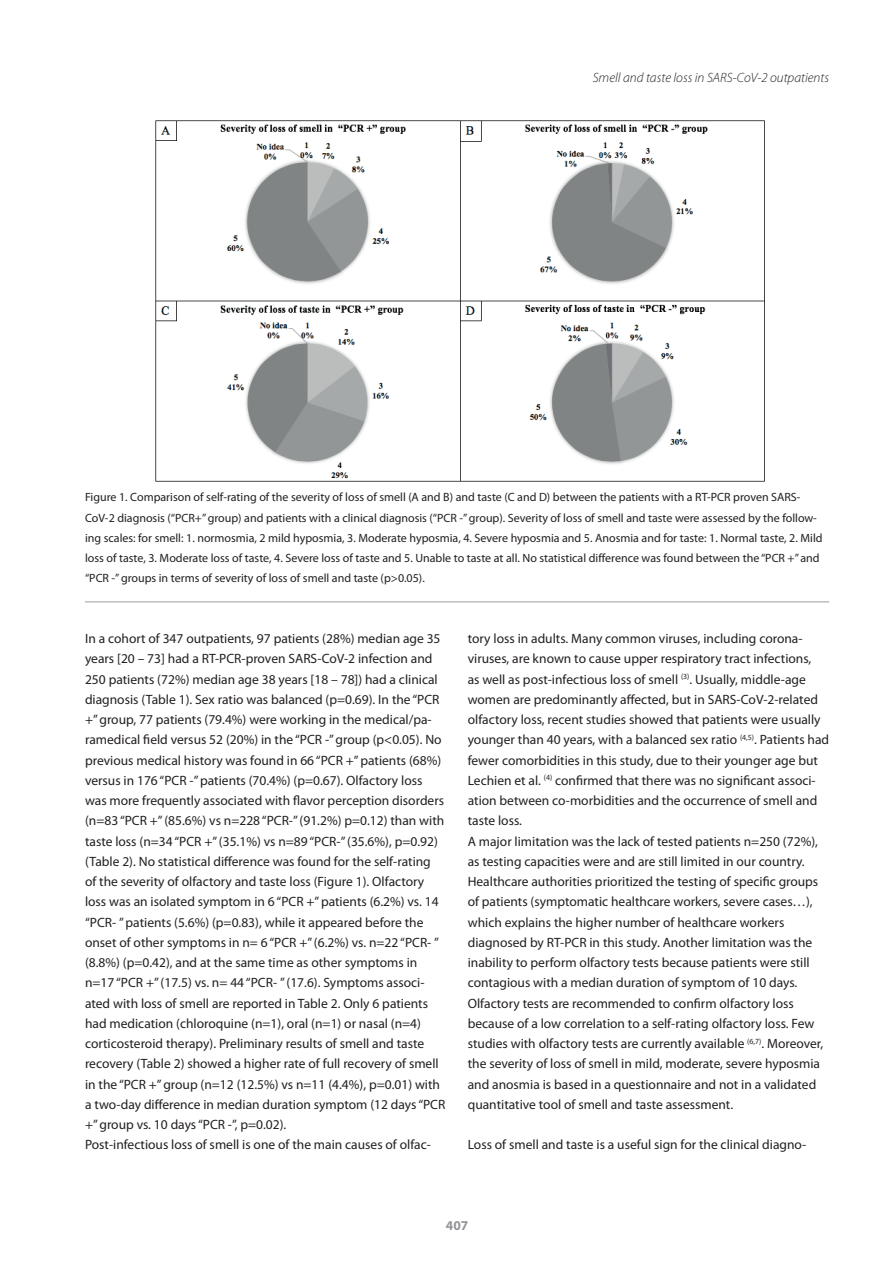
<style>
.page{position:relative;width:893px;height:1263px;background:#fff}
.page>*{position:absolute;margin:0;border:0;box-sizing:border-box;transform-origin:0 0}
.Kopje{font:13.5px/20.2px "Myriad Pro";color:#231f20}
.t1{font:italic 300 13.5px "Myriad Pro";color:#231f20}
.t2{font:700 13.5px "Myriad Pro";color:#939598}
.bijschrift{font:12px/20.2px "Myriad Pro";color:#231f20}
</style>
<div class="page">
<hr style="left:85px;top:601px;width:744px;height:2px;background:#bcbdc0">
<img style="left:155px;top:120px;width:610px;height:362px">
<p class="t1" style="left:593px;top:70px;width:238px">Smell and taste loss in SARS-CoV-2 outpatients</p>
<p class="bijschrift" style="left:85px;top:487px;width:739px">Figure 1. Comparison of self-rating of the severity of loss of smell (A and B) and taste (C and D) between the patients with a RT-PCR proven SARS-CoV-2 diagnosis (“PCR+” group) and patients with a clinical diagnosis (“PCR -” group). Severity of loss of smell and taste were assessed by the follow&shy;ing scales: for smell: 1. normosmia, 2 mild hyposmia, 3. Moderate hyposmia, 4. Severe hyposmia and 5. Anosmia and for taste: 1. Normal taste, 2. Mild loss of taste, 3. Moderate loss of taste, 4. Severe loss of taste and 5. Unable to taste at all. No statistical difference was found between the “PCR +” and “PCR -” groups in terms of severity of loss of smell and taste (p&gt;0.05).</p>
<p class="Kopje" style="left:85px;top:629px;width:362px">In a cohort of 347 outpatients, 97 patients (28%) median age 35 years [20 – 73] had a RT-PCR-proven SARS-CoV-2 infection and 250 patients (72%) median age 38 years [18 – 78]) had a clinical diagnosis (Table 1). Sex ratio was balanced (p=0.69). In the “PCR +” group, 77 patients (79.4%) were working in the medical/pa&shy;ramedical field versus 52 (20%) in the “PCR -” group (p&lt;0.05). No previous medical history was found in 66 “PCR +” patients (68%) versus in 176 “PCR -” patients (70.4%) (p=0.67). Olfactory loss was more frequently associated with flavor perception disorders (n=83 “PCR +” (85.6%) vs n=228 “PCR-” (91.2%) p=0.12) than with taste loss (n=34 “PCR +” (35.1%) vs n=89 “PCR-” (35.6%), p=0.92) (Table 2). No statistical difference was found for the self-rating of the severity of olfactory and taste loss (Figure 1). Olfactory loss was an isolated symptom in 6 “PCR +” patients (6.2%) vs. 14 “PCR- ” patients (5.6%) (p=0.83), while it appeared before the onset of other symptoms in n= 6 “PCR +” (6.2%) vs. n=22 “PCR- ” (8.8%) (p=0.42), and at the same time as other symptoms in n=17 “PCR +” (17.5) vs. n= 44 “PCR- ” (17.6). Symptoms associ&shy;ated with loss of smell are reported in Table 2. Only 6 patients had medication (chloroquine (n=1), oral (n=1) or nasal (n=4) corticosteroid therapy). Preliminary results of smell and taste recovery (Table 2) showed a higher rate of full recovery of smell in the “PCR +” group (n=12 (12.5%) vs n=11 (4.4%), p=0.01) with a two-day difference in median duration symptom (12 days “PCR +” group vs. 10 days “PCR -”, p=0.02).</p>
<p class="Kopje" style="left:85px;top:1135px;width:348px">Post-infectious loss of smell is one of the main causes of olfac-</p>
<p class="Kopje" style="left:468px;top:629px;width:363px">tory loss in adults. Many common viruses, including corona&shy;viruses, are known to cause upper respiratory tract infections,<br>as well as post-infectious loss of smell <sup>(3)</sup>. Usually, middle-age women are predominantly affected, but in SARS-CoV-2-related olfactory loss, recent studies showed that patients were usually younger than 40 years, with a balanced sex ratio <sup>(4,5)</sup>. Patients had fewer comorbidities in this study, due to their younger age but Lechien et al. <sup>(4)</sup> confirmed that there was no significant associ&shy;ation between co-morbidities and the occurrence of smell and taste loss.</p>
<p class="Kopje" style="left:468px;top:831px;width:357px">A major limitation was the lack of tested patients n=250 (72%), as testing capacities were and are still limited in our country.<br>Healthcare authorities prioritized the testing of specific groups of patients (symptomatic healthcare workers, severe cases…), which explains the higher number of healthcare workers diagnosed by RT-PCR in this study. Another limitation was the inability to perform olfactory tests because patients were still contagious with a median duration of symptom of 10 days.<br>Olfactory tests are recommended to confirm olfactory loss because of a low correlation to a self-rating olfactory loss. Few studies with olfactory tests are currently available <sup>(6,7)</sup>. Moreover, the severity of loss of smell in mild, moderate, severe hyposmia and anosmia is based in a questionnaire and not in a validated quantitative tool of smell and taste assessment.</p>
<p class="Kopje" style="left:468px;top:1135px;width:340px">Loss of smell and taste is a useful sign for the clinical diagno-</p>
<p class="t2" style="left:446px;top:1218px;width:24px">407</p>
</div>
